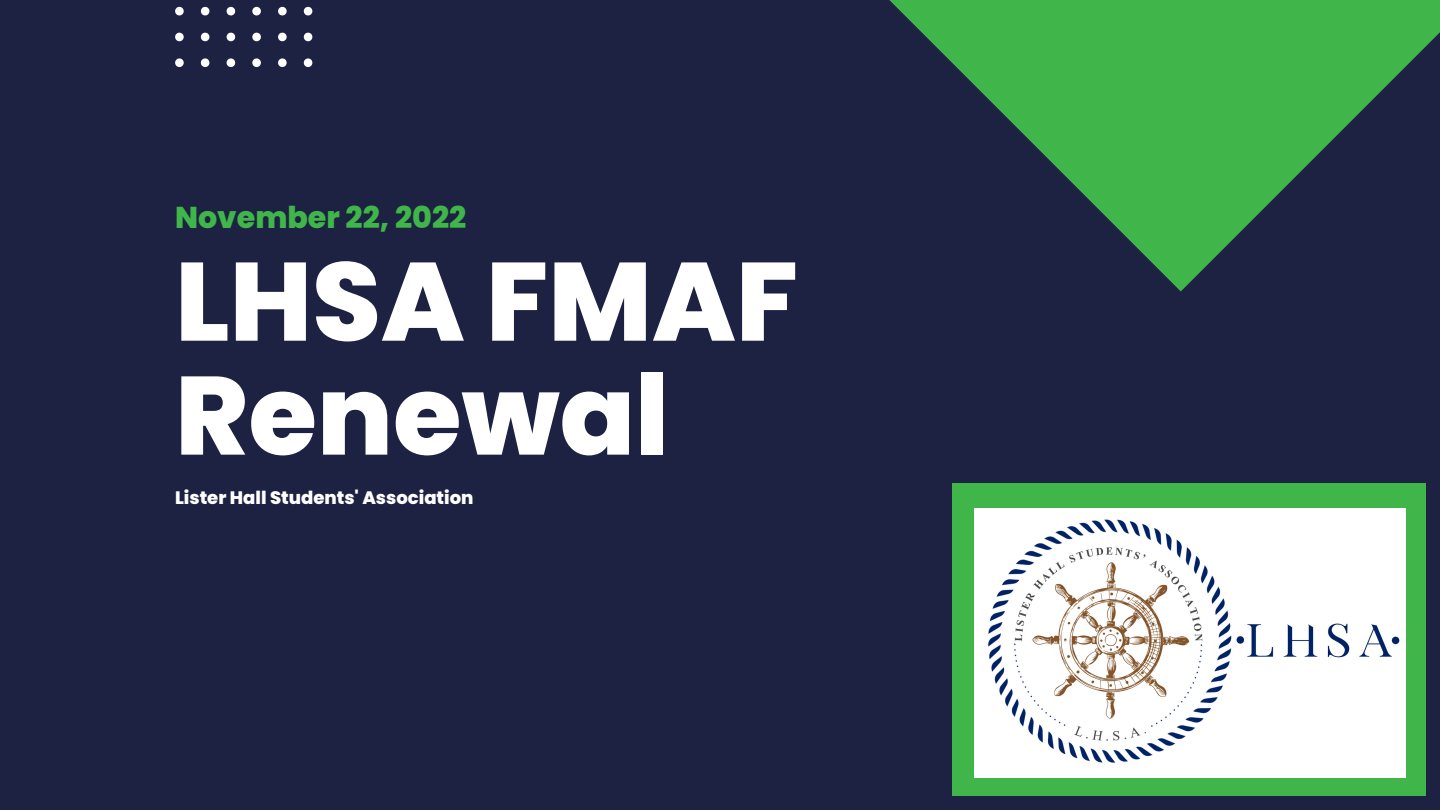
<style>
.page{position:relative;width:1440px;height:810px;background:#1d2142}
.page>*{position:absolute;margin:0;border:0;box-sizing:border-box;transform-origin:0 0}
.t1{font:800 111px/113.9px "Poppins";color:#fff}
.t2{font:800 30.1px "Poppins";color:#40b64a}
.t3{font:800 18px "Poppins";color:#fff}
</style>
<div class="page">
<svg style="left:889px;top:0;width:551px;height:291px;fill:#40b64a"></svg>
<svg style="left:175px;top:7px;width:9px;height:8px"></svg>
<svg style="left:201px;top:7px;width:8px;height:8px"></svg>
<svg style="left:227px;top:7px;width:8px;height:8px"></svg>
<svg style="left:252px;top:7px;width:9px;height:8px"></svg>
<svg style="left:278px;top:7px;width:9px;height:8px"></svg>
<svg style="left:304px;top:7px;width:8px;height:8px"></svg>
<svg style="left:175px;top:33px;width:9px;height:8px"></svg>
<svg style="left:201px;top:33px;width:8px;height:8px"></svg>
<svg style="left:227px;top:33px;width:8px;height:8px"></svg>
<svg style="left:252px;top:33px;width:9px;height:8px"></svg>
<svg style="left:278px;top:33px;width:9px;height:8px"></svg>
<svg style="left:304px;top:33px;width:8px;height:8px"></svg>
<svg style="left:175px;top:58px;width:9px;height:9px"></svg>
<svg style="left:201px;top:58px;width:8px;height:9px"></svg>
<svg style="left:227px;top:58px;width:8px;height:9px"></svg>
<svg style="left:252px;top:58px;width:9px;height:9px"></svg>
<svg style="left:278px;top:58px;width:9px;height:9px"></svg>
<svg style="left:304px;top:58px;width:8px;height:9px"></svg>
<div style="left:952px;top:483px;width:474px;height:312px;background:#40b64a"></div>
<img style="left:975px;top:509px;width:431px;height:269px">
<h2 class="t2" style="left:175px;top:196px;width:293px">November 22, 2022</h2>
<h1 class="t1" style="left:175px;top:245px;width:625px">LHSA FMAF<br>Renewal</h1>
<p class="t3" style="left:175px;top:485px;width:300px">Lister Hall Students' Association</p>
</div>
